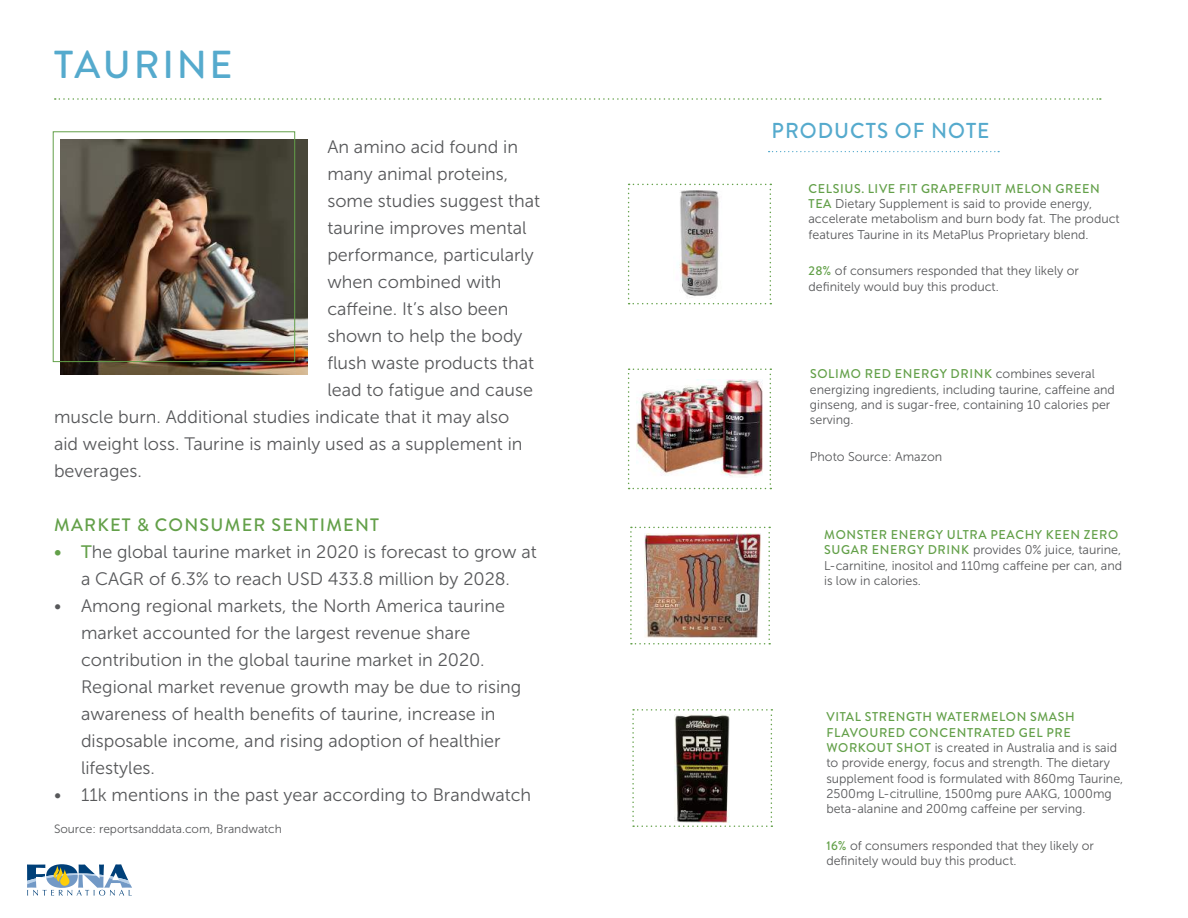
<style>
.page{position:relative;width:1188px;height:918px;background:#fff}
.page>*{position:absolute;margin:0;border:0;box-sizing:border-box;transform-origin:0 0}
.t1{font:500 39px "Brandon Grotesque";letter-spacing:.07em;color:#55aacd}
.t2{font:500 21.6px "Brandon Grotesque";letter-spacing:.05em;color:#55aacd;scale:.96 1}
.t3{font:18px/27px "Museo Sans 300";color:#57585a;text-align:center}
.t4{font:500 18px "Brandon Grotesque";letter-spacing:.07em;color:#63a049}
.t5{font:12.75px/15.3px "Museo Sans 300";color:#57585a}
.t6{font:500 12.75px/15.3px "Brandon Grotesque";letter-spacing:.05em;color:#63a049}
.t7{font:12px "Museo Sans 300";color:#57585a}
.s1{font-family:"Museo Sans 500";color:#63a049}
.s2{font-family:"Brandon Grotesque";font-weight:500;color:#63a049}
.s3{font-family:"Museo Sans 300";font-weight:400;color:#57585a}
</style>
<div class="page">
<svg style="left:27px;top:864px;width:105px;height:32px"></svg>
<svg style="left:55px;top:98px;width:1046px;height:2px"></svg>
<svg style="left:628px;top:184px;width:143px;height:120px"></svg>
<img style="left:628px;top:369px;width:143px;height:120px">
<svg style="left:769px;top:151px;width:230px;height:1px"></svg>
<img style="left:61px;top:139px;width:246px;height:235px">
<div style="left:53px;top:131px;width:242px;height:231px;border:1px solid #63a049"></div>
<img style="left:630px;top:527px;width:140px;height:118px">
<svg style="left:632px;top:709px;width:140px;height:118px"></svg>
<h1 class="t1" style="left:54px;top:38px;width:180px">TAURINE</h1>
<p class="t3" style="left:327px;top:133px;width:192px">An amino acid found in</p>
<p class="t3" style="left:327px;top:160px;width:182px">many animal proteins,</p>
<p class="t3" style="left:327px;top:187px;width:214px">some studies suggest that</p>
<p class="t3" style="left:327px;top:214px;width:201px">taurine improves mental</p>
<p class="t3" style="left:327px;top:241px;width:208px">performance, particularly</p>
<p class="t3" style="left:327px;top:268px;width:176px">when combined with</p>
<p class="t3" style="left:327px;top:295px;width:183px">caffeine. It’s also been</p>
<p class="t3" style="left:327px;top:322px;width:197px">shown to help the body</p>
<p class="t3" style="left:327px;top:349px;width:208px">flush waste products that</p>
<p class="t3" style="left:327px;top:376px;width:207px">lead to fatigue and cause</p>
<p class="t3" style="left:54px;top:403px;width:457px">muscle burn. Additional studies indicate that it may also</p>
<p class="t3" style="left:54px;top:430px;width:470px">aid weight loss. Taurine is mainly used as a supplement in</p>
<p class="t3" style="left:54px;top:457px;width:89px">beverages.</p>
<p class="t4" style="left:54px;top:512px;width:327px">MARKET &amp; CONSUMER SENTIMENT</p>
<p class="t3" style="left:54px;top:538px;width:484px"><span class="s1">• T</span>he global taurine market in 2020 is forecast to grow at a CAGR of 6.3% to reach USD 433.8 million by 2028.</p>
<p class="t3" style="left:81px;top:592px;width:442px;text-align:left;text-indent:-27px">• Among regional markets, the North America taurine market accounted for the largest revenue share contribution in the global taurine market in 2020.<br>Regional market revenue growth may be due to rising awareness of health benefits of taurine, increase in disposable income, and rising adoption of healthier lifestyles.</p>
<p class="t3" style="left:54px;top:781px;width:479px">• 11k mentions in the past year according to Brandwatch</p>
<p class="t7" style="left:54px;top:823px;width:229px">Source: reportsanddata.com, Brandwatch</p>
<p class="t2" style="left:772px;top:116px;width:228px">PRODUCTS OF NOTE</p>
<p class="t6" style="left:809px;top:181px;width:293px">CELSIUS. LIVE FIT GRAPEFRUIT MELON GREEN</p>
<p class="t5" style="left:808px;top:196px;width:313px"><span class="s2">TEA</span> Dietary Supplement is said to provide energy, accelerate metabolism and burn body fat. The product features Taurine in its MetaPlus Proprietary blend.</p>
<p class="t5" style="left:808px;top:264px;width:272px"><span class="s2">28%</span> of consumers responded that they likely or definitely would buy this product.</p>
<p class="t6" style="left:810px;top:367px;width:286px">SOLIMO RED ENERGY DRINK <span class="s3">combines several</span></p>
<p class="t5" style="left:810px;top:382px;width:306px">energizing ingredients, including taurine, caffeine and ginseng, and is sugar-free, containing 10 calories per serving.</p>
<p class="t5" style="left:810px;top:449px;width:134px">Photo Source: Amazon</p>
<p class="t6" style="left:824px;top:527px;width:295px">MONSTER ENERGY ULTRA PEACHY KEEN ZERO</p>
<p class="t5" style="left:824px;top:542px;width:300px;text-align:justify"><span class="s2">SUGAR ENERGY DRINK</span> provides 0% juice, taurine, L-carnitine, inositol and 110mg caffeine per can, and is low in calories.</p>
<p class="t6" style="left:826px;top:710px;width:250px">VITAL STRENGTH WATERMELON SMASH<br>FLAVOURED CONCENTRATED GEL PRE</p>
<p class="t5" style="left:826px;top:740px;width:298px"><span class="s2">WORKOUT SHOT</span> is created in Australia and is said to provide energy, focus and strength. The dietary supplement food is formulated with 860mg Taurine, 2500mg L-citrulline, 1500mg pure AAKG, 1000mg beta-alanine and 200mg caffeine per serving.</p>
<p class="t5" style="left:826px;top:838px;width:269px"><span class="s2">16%</span> of consumers responded that they likely or definitely would buy this product.</p>
</div>
